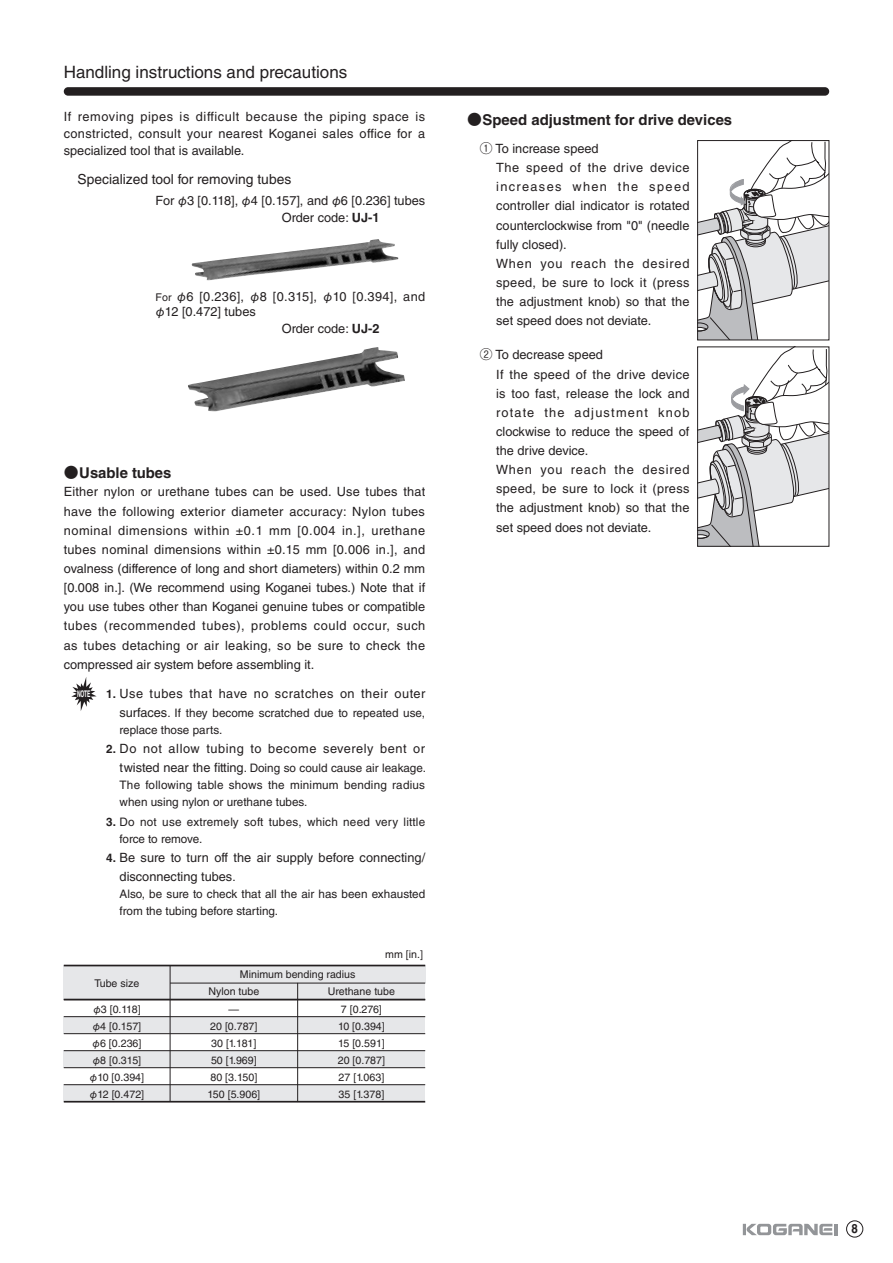
<style>
.page{position:relative;width:893px;height:1263px;background:#fff}
.page>*{position:absolute;margin:0;border:0;box-sizing:border-box;transform-origin:0 0}
.t1{font:16.95px "Helvetica LT Std";color:#231f20}
.t2{font:700 14.85px "Helvetica LT Std";color:#231f20}
.t3{font:13.8px "Helvetica LT Std";color:#231f20}
.t4{font:12.75px/19.2px "Helvetica LT Std";letter-spacing:.005em;color:#231f20}
.t5{font:12.75px "Helvetica LT Std";letter-spacing:.04em;color:#231f20}
.t6{font:12.75px "Helvetica LT Std";letter-spacing:.045em;color:#231f20}
.t7{font:700 12.75px "Helvetica LT Std";color:#231f20;scale:.9 1}
.t8{font:11.7px/17px "Helvetica LT Std";color:#231f20}
.t9{font:11.7px/17px "Helvetica LT Std";letter-spacing:.02em;color:#231f20}
.t10{font:10.65px/17px "Helvetica LT Std";color:#231f20;text-align:center}
.t11{font:700 9.15px "Helvetica LT Std";color:#fff;scale:.55 1}
.s1{font-family:"Gothic BBB Pr 6 N";font-weight:500}
.s2{font-weight:700}
.s3{font-size:10.65px}
.s4{font-weight:700;font-size:11.7px}
.s5{font-size:12.75px}
.s6{font-size:11.7px}
</style>
<div class="page">
<img style="left:191px;top:239px;width:208px;height:41px">
<img style="left:188px;top:347px;width:217px;height:64px">
<div style="left:64px;top:87px;width:765px;height:9px;background:#231f20;border-radius:4px"></div>
<div style="left:64px;top:1017px;width:106px;height:17px;background:#e6e7e9"></div>
<div style="left:64px;top:1051px;width:106px;height:17px;background:#e6e7e9"></div>
<div style="left:64px;top:1085px;width:106px;height:17px;background:#e6e7e9"></div>
<div style="left:64px;top:965px;width:106px;height:34px;background:#e6e7e9"></div>
<div style="left:170px;top:965px;width:255px;height:17px;background:#e6e7e9"></div>
<div style="left:170px;top:982px;width:128px;height:17px;background:#e6e7e9"></div>
<div style="left:298px;top:982px;width:127px;height:17px;background:#e6e7e9"></div>
<div style="left:170px;top:1017px;width:128px;height:17px;background:#e6e7e9"></div>
<div style="left:298px;top:1017px;width:127px;height:17px;background:#e6e7e9"></div>
<div style="left:170px;top:1051px;width:128px;height:17px;background:#e6e7e9"></div>
<div style="left:298px;top:1051px;width:127px;height:17px;background:#e6e7e9"></div>
<div style="left:170px;top:1085px;width:128px;height:17px;background:#e6e7e9"></div>
<div style="left:298px;top:1085px;width:127px;height:17px;background:#e6e7e9"></div>
<hr style="left:64px;top:999px;width:361px;height:1px;background:#231f20">
<hr style="left:170px;top:983px;width:255px;height:1px;background:#231f20">
<hr style="left:64px;top:1016px;width:361px;height:1px;background:#231f20">
<hr style="left:64px;top:1033px;width:361px;height:1px;background:#231f20">
<hr style="left:64px;top:1050px;width:361px;height:1px;background:#231f20">
<hr style="left:64px;top:1067px;width:361px;height:1px;background:#231f20">
<hr style="left:64px;top:1084px;width:361px;height:1px;background:#231f20">
<hr style="left:64px;top:1101px;width:361px;height:1px;background:#231f20">
<hr style="left:170px;top:965px;width:1px;height:137px;background:#231f20">
<hr style="left:297px;top:983px;width:1px;height:119px;background:#231f20">
<hr style="left:64px;top:965px;width:361px;height:1px;background:#231f20">
<svg style="left:71px;top:677px;width:26px;height:34px"></svg>
<svg style="left:699px;top:142px;width:128px;height:196px"></svg>
<div style="left:697px;top:140px;width:132px;height:200px;border:1px solid #231f20"></div>
<svg style="left:699px;top:349px;width:128px;height:195px"></svg>
<div style="left:697px;top:347px;width:132px;height:199px;border:1px solid #231f20"></div>
<div style="left:846px;top:1220px;width:17px;height:17px;border:1px solid #231f20;border-radius:50%"></div>
<hr style="left:834px;top:1224px;width:4px;height:11px;background:#939598">
<svg style="left:743px;top:1224px;width:89px;height:11px"></svg>
<h1 class="t1" style="left:64px;top:62px;width:285px">Handling instructions and precautions</h1>
<p class="t4" style="left:64px;top:108px;width:363px;line-height:17px;text-align:justify">If removing pipes is difficult because the piping space is constricted, consult your nearest Koganei sales office for a specialized tool that is available.</p>
<p class="t3" style="left:78px;top:171px;width:215px">Specialized tool for removing tubes</p>
<p class="t4" style="left:282px;top:192px;width:145px;line-height:17px;text-indent:-126px">For <span class="s1">φ</span>3 [0.118], <span class="s1">φ</span>4 [0.157], and <span class="s1">φ</span>6 [0.236] tubes<br>Order code: <span class="s2">UJ-1</span></p>
<p class="t4" style="left:154px;top:289px;width:273px;line-height:14.9px"><span class="s3">For</span> <span class="s1">φ</span>6 [0.236], <span class="s1">φ</span>8 [0.315], <span class="s1">φ</span>10 [0.394], and <span class="s1">φ</span>12 [0.472] tubes</p>
<p class="t4" style="left:282px;top:319px;width:99px">Order code: <span class="s2">UJ-2</span></p>
<p class="t2" style="left:64px;top:463px;width:109px"><span class="s1">●</span>Usable tubes</p>
<p class="t4" style="left:64px;top:482px;width:363px;text-align:justify">Either nylon or urethane tubes can be used. Use tubes that have the following exterior diameter accuracy: Nylon tubes nominal dimensions within ±0.1 mm [0.004 in.], urethane tubes nominal dimensions within ±0.15 mm [0.006 in.], and ovalness (difference of long and short diameters) within 0.2 mm [0.008 in.]. (We recommend using Koganei tubes.) Note that if you use tubes other than Koganei genuine tubes or compatible tubes (recommended tubes), problems could occur, such as tubes detaching or air leaking, so be sure to check the compressed air system before assembling it.</p>
<p class="t11" style="left:77px;top:688px;width:26px">NOTE</p>
<p class="t5" style="left:106px;top:686px;width:321px"><span class="s4">1.</span> Use tubes that have no scratches on their outer</p>
<p class="t8" style="left:119px;top:704px;width:307px"><span class="s5">surfaces</span>. If they become scratched due to repeated use, replace those parts.</p>
<p class="t6" style="left:106px;top:741px;width:320px"><span class="s4">2.</span> Do not allow tubing to become severely bent or</p>
<p class="t8" style="left:120px;top:760px;width:308px;text-align:justify"><span class="s5">twisted near the fitting</span>. Doing so could cause air leakage.<br>The following table shows the minimum bending radius when using nylon or urethane tubes.</p>
<p class="t9" style="left:120px;top:813px;width:307px;text-indent:-13px"><span class="s2">3.</span> Do not use extremely soft tubes, which need very little force to remove.</p>
<p class="t4" style="left:120px;top:848px;width:307px;text-indent:-13px"><span class="s4">4.</span> Be sure to turn off the air supply before connecting/ disconnecting tubes<span class="s6">.</span></p>
<p class="t8" style="left:120px;top:885px;width:307px">Also, be sure to check that all the air has been exhausted from the tubing before starting.</p>
<p class="t10" style="left:385px;top:946px;width:39px">mm [in.]</p>
<p class="t10" style="left:95px;top:975px;width:46px">Tube size</p>
<p class="t10" style="left:208px;top:966px;width:148px;text-align:left;text-indent:31px">Minimum bending radius<br>Nylon tube</p>
<p class="t10" style="left:328px;top:983px;width:69px">Urethane tube</p>
<p class="t10" style="left:88px;top:1000px;width:58px"><span class="s1">φ</span>3 [0.118] <span class="s1">φ</span>4 [0.157] <span class="s1">φ</span>6 [0.236] <span class="s1">φ</span>8 [0.315] <span class="s1">φ</span>10 [0.394] <span class="s1">φ</span>12 [0.472]</p>
<p class="t10" style="left:229px;top:1000px;width:12px">—</p>
<p class="t10" style="left:341px;top:1000px;width:42px">7 [0.276]</p>
<p class="t10" style="left:210px;top:1017px;width:49px">20 [0.787]</p>
<p class="t10" style="left:338px;top:1017px;width:48px">10 [0.394]</p>
<p class="t10" style="left:211px;top:1034px;width:47px">30 [1.181]</p>
<p class="t10" style="left:338px;top:1034px;width:48px">15 [0.591]</p>
<p class="t10" style="left:211px;top:1051px;width:47px">50 [1.969]</p>
<p class="t10" style="left:338px;top:1051px;width:49px">20 [0.787]</p>
<p class="t10" style="left:210px;top:1068px;width:48px">80 [3.150]</p>
<p class="t10" style="left:339px;top:1068px;width:47px">27 [1.063]</p>
<p class="t10" style="left:207px;top:1085px;width:54px">150 [5.906]</p>
<p class="t10" style="left:339px;top:1085px;width:47px">35 [1.378]</p>
<p class="t2" style="left:467px;top:111px;width:267px"><span class="s1">●</span>Speed adjustment for drive devices</p>
<p class="t4" style="left:496px;top:139px;width:195px;text-indent:-16px"><span class="s1">①</span> To increase speed<br>The speed of the drive device increases when the speed controller dial indicator is rotated counterclockwise from "0" (needle fully closed).<br>When you reach the desired speed, be sure to lock it (press the adjustment knob) so that the set speed does not deviate.</p>
<p class="t4" style="left:496px;top:345px;width:195px;text-indent:-16px"><span class="s1">②</span> To decrease speed<br>If the speed of the drive device is too fast, release the lock and rotate the adjustment knob clockwise to reduce the speed of the drive device.<br>When you reach the desired speed, be sure to lock it (press the adjustment knob) so that the set speed does not deviate.</p>
<p class="t7" style="left:851px;top:1221px;width:9px">8</p>
</div>
